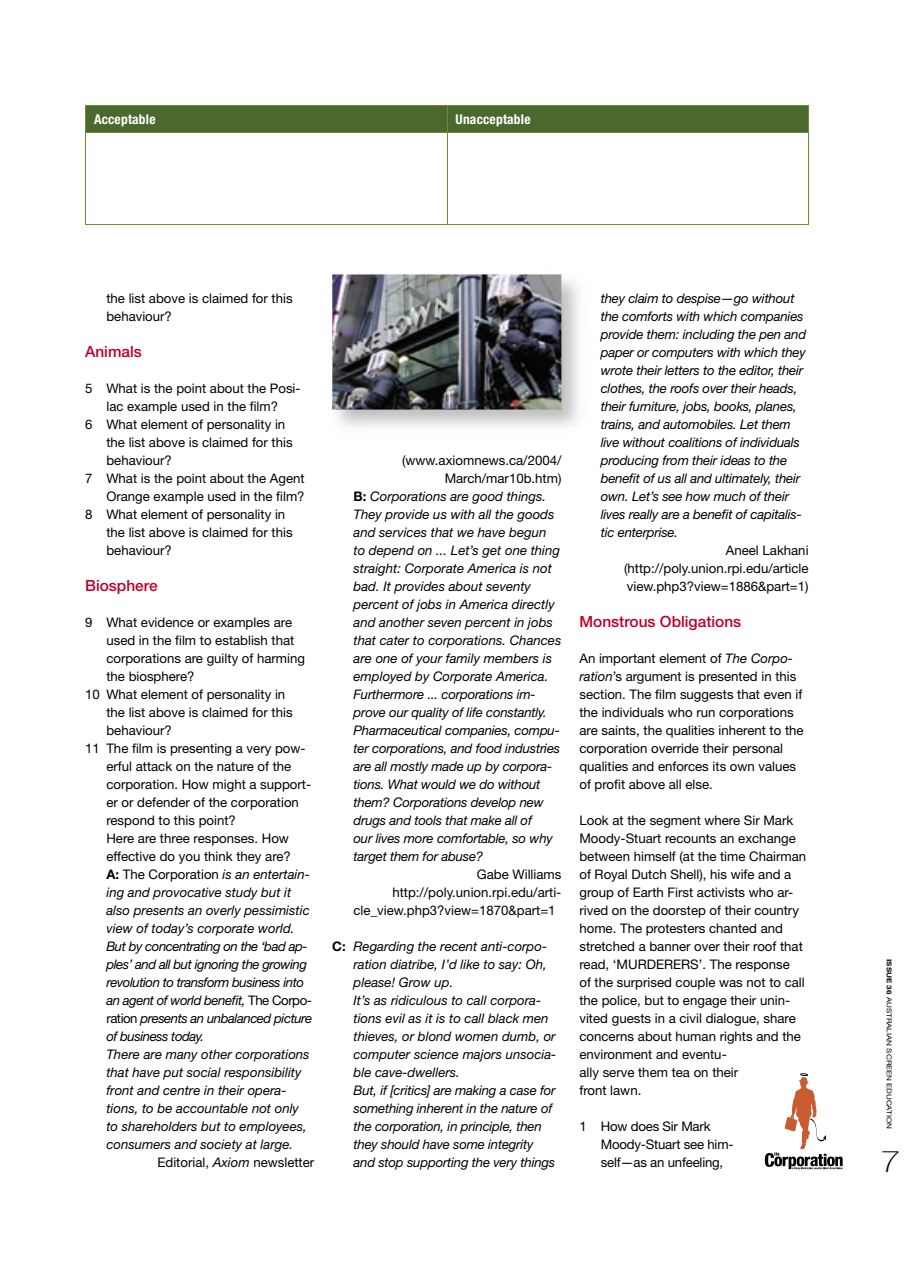
<style>
.page{position:relative;width:915px;height:1276px;background:#fff}
.page>*{position:absolute;margin:0;border:0;box-sizing:border-box;transform-origin:0 0}
.t1{font:100 30px "Helvetica Neue";color:#000;scale:1.2 1}
.t2{font:500 15.45px "Helvetica Neue";color:#bd002b}
.t3{font:700 condensed 13.5px "Helvetica Neue";letter-spacing:.015em;color:#fff}
.t4{font:13.2px/18px "Helvetica Neue";color:#000}
.t5{font:italic 13.2px/18px "Helvetica Neue";letter-spacing:-.015em;color:#000}
.t6{font:italic 13.2px "Helvetica Neue";letter-spacing:-.035em;color:#000}
.t7{font:6.75px "Helvetica Neue";color:#000;scale:1.2 1}
.s1{font-weight:700}
.s2{font-style:italic}
.s3{font-style:normal}
.s4{font-weight:700;font-style:normal}
</style>
<div class="page">
<svg style="left:764px;top:1073px;width:78px;height:96px"></svg>
<div style="left:85px;top:105px;width:724px;height:28px;background:#4b692e"></div>
<hr style="left:85px;top:132px;width:362px;height:1px;background:#73882f">
<hr style="left:85px;top:133px;width:1px;height:91px;background:#73882f">
<hr style="left:447px;top:132px;width:361px;height:1px;background:#73882f">
<hr style="left:446px;top:133px;width:1px;height:91px;background:#73882f">
<hr style="left:808px;top:133px;width:1px;height:91px;background:#73882f">
<hr style="left:85px;top:224px;width:362px;height:1px;background:#73882f">
<hr style="left:447px;top:224px;width:361px;height:1px;background:#73882f">
<img style="left:332px;top:274px;width:247px;height:153px">
<img style="left:332px;top:274px;width:229px;height:135px">
<p class="t3" style="left:94px;top:111px;width:63px">Acceptable</p>
<p class="t3" style="left:455px;top:111px;width:76px">Unacceptable</p>
<p class="t4" style="left:106px;top:289px;width:188px">the list above is claimed for this behaviour?</p>
<p class="t2" style="left:85px;top:342px;width:58px">Animals</p>
<p class="t4" style="left:85px;top:379px;width:217px">5 What is the point about the Posi-</p>
<p class="t4" style="left:106px;top:397px;width:173px">lac example used in the film?</p>
<p class="t4" style="left:85px;top:415px;width:201px">6 What element of personality in</p>
<p class="t4" style="left:106px;top:433px;width:188px">the list above is claimed for this</p>
<p class="t4" style="left:106px;top:451px;width:67px">behaviour?</p>
<p class="t4" style="left:85px;top:469px;width:221px">7 What is the point about the Agent</p>
<p class="t4" style="left:106px;top:487px;width:200px">Orange example used in the film?</p>
<p class="t4" style="left:85px;top:505px;width:201px">8 What element of personality in</p>
<p class="t4" style="left:106px;top:523px;width:188px">the list above is claimed for this</p>
<p class="t4" style="left:106px;top:541px;width:67px">behaviour?</p>
<p class="t2" style="left:85px;top:576px;width:74px">Biosphere</p>
<p class="t4" style="left:85px;top:613px;width:208px">9 What evidence or examples are</p>
<p class="t4" style="left:106px;top:631px;width:189px">used in the film to establish that</p>
<p class="t4" style="left:106px;top:649px;width:200px">corporations are guilty of harming</p>
<p class="t4" style="left:106px;top:667px;width:90px">the biosphere?</p>
<p class="t4" style="left:85px;top:685px;width:201px">10 What element of personality in</p>
<p class="t4" style="left:106px;top:703px;width:188px">the list above is claimed for this</p>
<p class="t4" style="left:106px;top:721px;width:67px">behaviour?</p>
<p class="t4" style="left:85px;top:739px;width:222px">11 The film is presenting a very pow-</p>
<p class="t4" style="left:106px;top:757px;width:186px">erful attack on the nature of the</p>
<p class="t4" style="left:106px;top:775px;width:206px">corporation. How might a support-</p>
<p class="t4" style="left:106px;top:793px;width:194px">er or defender of the corporation</p>
<p class="t4" style="left:106px;top:811px;width:131px">respond to this point?</p>
<p class="t4" style="left:106px;top:829px;width:184px">Here are three responses. How</p>
<p class="t4" style="left:106px;top:847px;width:186px">effective do you think they are?</p>
<p class="t4" style="left:106px;top:865px;width:205px"><span class="s1">A:</span> The Corporation <span class="s2">is an entertain-</span></p>
<p class="t5" style="left:106px;top:883px;width:186px">ing and provocative study but it</p>
<p class="t5" style="left:106px;top:901px;width:205px">also presents an overly pessimistic</p>
<p class="t5" style="left:106px;top:919px;width:189px">view of today’s corporate world.</p>
<p class="t6" style="left:106px;top:938px;width:202px">But by concentrating on the ‘bad ap-</p>
<p class="t6" style="left:106px;top:956px;width:202px">ples’ and all but ignoring the growing</p>
<p class="t6" style="left:106px;top:974px;width:199px">revolution to transform business into</p>
<p class="t6" style="left:106px;top:992px;width:207px">an agent of world benefit, <span class="s3">The Corpo-</span></p>
<p class="t6" style="left:106px;top:1010px;width:207px"><span class="s3">ration</span> presents an unbalanced picture</p>
<p class="t6" style="left:106px;top:1028px;width:99px">of business today.</p>
<p class="t5" style="left:106px;top:1045px;width:205px">There are many other corporations</p>
<p class="t5" style="left:106px;top:1063px;width:196px">that have put social responsibility</p>
<p class="t5" style="left:106px;top:1081px;width:182px">front and centre in their opera-</p>
<p class="t5" style="left:106px;top:1099px;width:194px">tions, to be accountable not only</p>
<p class="t5" style="left:106px;top:1117px;width:202px">to shareholders but to employees,</p>
<p class="t5" style="left:106px;top:1135px;width:188px">consumers and society at large.</p>
<p class="t4" style="left:157px;top:1153px;width:158px">Editorial, <span class="s2">Axiom</span> newsletter</p>
<p class="t4" style="left:402px;top:451px;width:161px">(www.axiomnews.ca/2004/</p>
<p class="t4" style="left:444px;top:469px;width:118px">March/mar10b.htm)</p>
<p class="t5" style="left:353px;top:487px;width:194px"><span class="s4">B:</span> Corporations are good things.</p>
<p class="t5" style="left:353px;top:505px;width:202px">They provide us with all the goods</p>
<p class="t5" style="left:353px;top:523px;width:194px">and services that we have begun</p>
<p class="t5" style="left:353px;top:541px;width:208px">to depend on ... Let’s get one thing</p>
<p class="t5" style="left:353px;top:559px;width:200px">straight: Corporate America is not</p>
<p class="t5" style="left:353px;top:577px;width:179px">bad. It provides about seventy</p>
<p class="t5" style="left:353px;top:595px;width:203px">percent of jobs in America directly</p>
<p class="t5" style="left:353px;top:613px;width:201px">and another seven percent in jobs</p>
<p class="t5" style="left:353px;top:631px;width:209px">that cater to corporations. Chances</p>
<p class="t5" style="left:353px;top:649px;width:200px">are one of your family members is</p>
<p class="t5" style="left:353px;top:667px;width:196px">employed by Corporate America.</p>
<p class="t5" style="left:353px;top:685px;width:184px">Furthermore ... corporations im-</p>
<p class="t5" style="left:353px;top:703px;width:195px">prove our quality of life constantly.</p>
<p class="t5" style="left:353px;top:721px;width:208px">Pharmaceutical companies, compu-</p>
<p class="t5" style="left:353px;top:739px;width:208px">ter corporations, and food industries</p>
<p class="t5" style="left:353px;top:757px;width:200px">are all mostly made up by corpora-</p>
<p class="t5" style="left:353px;top:775px;width:188px">tions. What would we do without</p>
<p class="t5" style="left:353px;top:793px;width:192px">them? Corporations develop new</p>
<p class="t5" style="left:353px;top:811px;width:180px">drugs and tools that make all of</p>
<p class="t5" style="left:353px;top:829px;width:201px">our lives more comfortable, so why</p>
<p class="t5" style="left:353px;top:847px;width:131px">target them for abuse?</p>
<p class="t4" style="left:476px;top:865px;width:86px">Gabe Williams</p>
<p class="t4" style="left:392px;top:883px;width:170px">http://poly.union.rpi.edu/arti-</p>
<p class="t4" style="left:353px;top:901px;width:203px">cle_view.php3?view=1870&amp;part=1</p>
<p class="t5" style="left:353px;top:937px;width:204px;text-indent:-21px"><span class="s4">C:</span> Regarding the recent anti-corpo&shy;ration diatribe, I’d like to say: Oh, please! Grow up.<br>It’s as ridiculous to call corpora&shy;tions evil as it is to call black men thieves, or blond women dumb, or computer science majors unsocia&shy;ble cave-dwellers.<br>But, if [critics] are making a case for something inherent in the nature of the corporation, in principle, then they should have some integrity and stop supporting the very things</p>
<p class="t5" style="left:600px;top:289px;width:207px">they claim to despise—go without the comforts with which companies provide them: including the pen and paper or computers with which they wrote their letters to the editor, their clothes, the roofs over their heads, their furniture, jobs, books, planes, trains, and automobiles. Let them live without coalitions of individuals producing from their ideas to the benefit of us all and ultimately, their own. Let’s see how much of their lives really are a benefit of capitalis&shy;tic enterprise.</p>
<p class="t4" style="left:624px;top:541px;width:186px;text-align:justify;text-indent:102px">Aneel Lakhani (http://poly.union.rpi.edu/article view.php3?view=1886&amp;part=1)</p>
<p class="t2" style="left:579px;top:612px;width:163px">Monstrous Obligations</p>
<p class="t4" style="left:579px;top:649px;width:225px">An important element of <span class="s2">The Corpo&shy;ration</span>’s argument is presented in this section. The film suggests that even if the individuals who run corporations are saints, the qualities inherent to the corporation override their personal qualities and enforces its own values of profit above all else.</p>
<p class="t4" style="left:579px;top:811px;width:228px">Look at the segment where Sir Mark Moody-Stuart recounts an exchange between himself (at the time Chairman of Royal Dutch Shell), his wife and a group of Earth First activists who ar&shy;rived on the doorstep of their country home. The protesters chanted and stretched a banner over their roof that read, ‘MURDERERS’. The response<br>of the surprised couple was not to call the police, but to engage their unin&shy;vited guests in a civil dialogue, share concerns about human rights and the environment and eventu-<br>ally serve them tea on their<br>front lawn.</p>
<p class="t4" style="left:600px;top:1117px;width:134px;text-indent:-21px">1 How does Sir Mark<br>Moody-Stuart see him&shy;self—as an unfeeling,</p>
<p class="t7" style="left:893px;top:959px;width:143px;rotate:90deg"><span class="s1">ISSUE 36</span> AUSTRALIAN SCREEN EDUCATION</p>
<h1 class="t1" style="left:880px;top:1144px;width:18px">7</h1>
</div>
